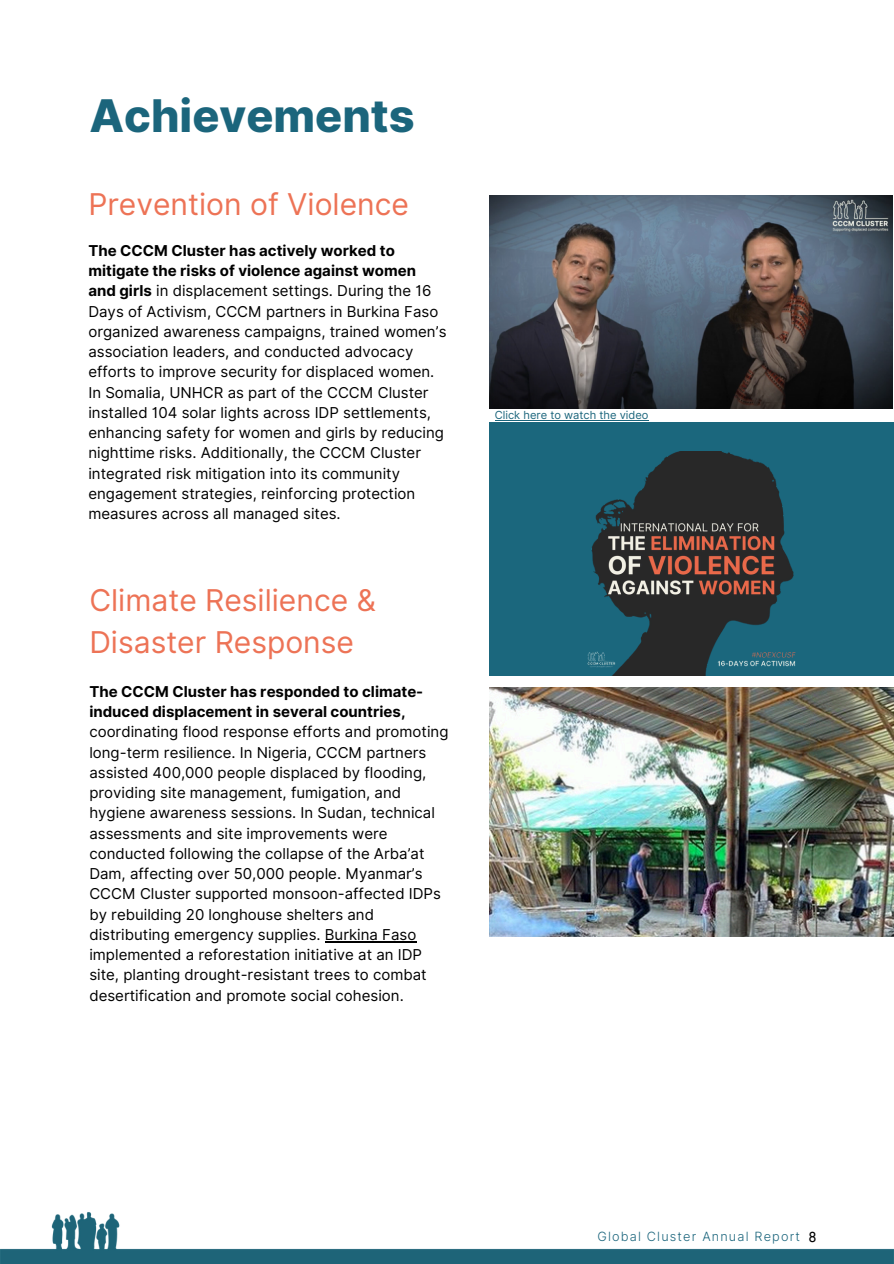
<style>
.page{position:relative;width:894px;height:1264px;background:#fff}
.page>*{position:absolute;margin:0;border:0;box-sizing:border-box;transform-origin:0 0}
.t1{font:800 45px "Inter";color:#1b657c}
.t2{font:30px/41.7px "Inter";color:#ed7356}
.t3{font:15px/20.2px "Inter";color:#000}
.t4{font:300 12.75px "Inter";letter-spacing:.095em;color:#1b657c}
.t5{font:11.1px "Inter";color:#1b657c}
.s1{font-weight:700}
.s2{font-family:"DIN Next LT Arabic";font-weight:400;font-size:15px;color:#000}
</style>
<div class="page">
<img style="left:0;top:1212px;width:893px;height:51px">
<img style="left:489px;top:196px;width:403px;height:213px">
<hr style="left:325px;top:941px;width:91px;height:1px;background:#000">
<div style="left:489px;top:422px;width:404px;height:253px;background:#1b677d"></div>
<img style="left:587px;top:452px;width:209px;height:223px">
<hr style="left:494px;top:420px;width:154px;height:1px;background:#1b657c">
<img style="left:489px;top:687px;width:404px;height:249px">
<h2 class="t1" style="left:89px;top:88px;width:327px">Achievements</h2>
<h2 class="t2" style="left:88px;top:183px;width:322px">Prevention of Violence</h2>
<h3 class="t3" style="left:88px;top:240px;width:359px"><span class="s1">The CCCM Cluster has actively worked to mitigate the risks of violence against women and girls</span> in displacement settings. During the 16<br>Days of Activism, CCCM partners in Burkina Faso organized awareness campaigns, trained women’s association leaders, and conducted advocacy efforts to improve security for displaced women.<br>In Somalia, UNHCR as part of the CCCM Cluster installed 104 solar lights across IDP settlements, enhancing safety for women and girls by reducing nighttime risks. Additionally, the CCCM Cluster integrated risk mitigation into its community engagement strategies, reinforcing protection measures across all managed sites.</h3>
<p class="t2" style="left:89px;top:579px;width:288px">Climate Resilience &amp;<br>Disaster Response</p>
<p class="t3" style="left:89px;top:681px;width:360px"><span class="s1">The CCCM Cluster has responded to climate&shy;induced displacement in several countries, </span>coordinating flood response efforts and promoting long-term resilience. In Nigeria, CCCM partners assisted 400,000 people displaced by flooding, providing site management, fumigation, and hygiene awareness sessions. In Sudan, technical assessments and site improvements were conducted following the collapse of the Arba’at Dam, affecting over 50,000 people. Myanmar’s CCCM Cluster supported monsoon-affected IDPs by rebuilding 20 longhouse shelters and distributing emergency supplies. Burkina Faso implemented a reforestation initiative at an IDP site, planting drought-resistant trees to combat desertification and promote social cohesion.</p>
<p class="t5" style="left:494px;top:408px;width:155px">Click here to watch the video</p>
<h1 class="t4" style="left:597px;top:1228px;width:221px">Global Cluster Annual Report <span class="s2">8</span></h1>
</div>
